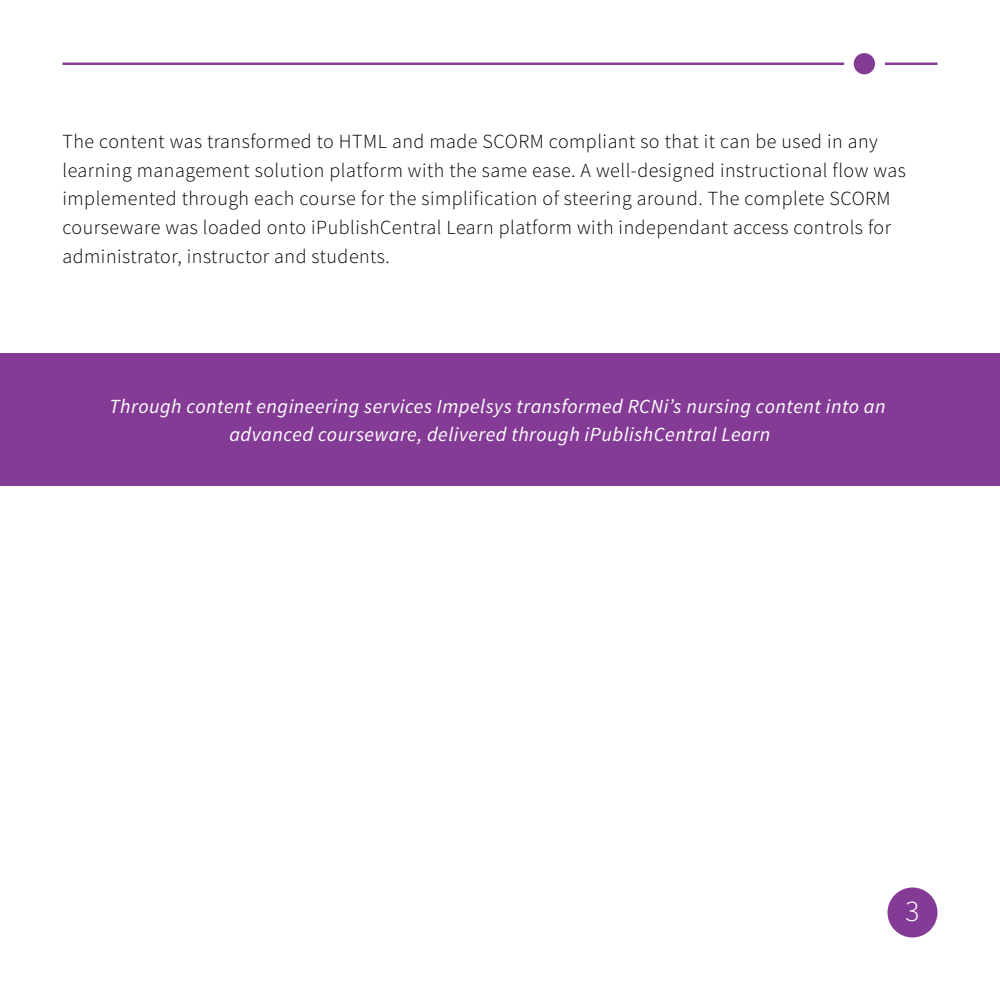
<style>
.page{position:relative;width:1000px;height:1000px;background:#fff}
.page>*{position:absolute;margin:0;border:0;box-sizing:border-box;transform-origin:0 0}
.t1{font:300 30px "Source Sans Pro";color:#fff}
.t2{font:300 20px/28.8px "Source Sans Pro";letter-spacing:.025em;color:#000}
.t3{font:italic 20px/28.8px "Source Sans Pro";letter-spacing:.025em;color:#fff;text-align:center}
</style>
<div class="page">
<div style="left:888px;top:888px;width:50px;height:50px;background:#843b95;border-radius:50%"></div>
<svg style="left:63px;top:62px;width:781px;height:3px;background:#985ba6"></svg>
<svg style="left:885px;top:62px;width:52px;height:3px"></svg>
<div style="left:854px;top:53px;width:21px;height:21px;background:#843b95;border-radius:50%"></div>
<div style="left:0;top:353px;width:1000px;height:133px;background:#843b95"></div>
<p class="t2" style="left:62px;top:127px;width:845px">The content was transformed to HTML and made SCORM compliant so that it can be used in any learning management solution platform with the same ease. A well-designed instructional flow was implemented through each course for the simplification of steering around. The complete SCORM courseware was loaded onto iPublishCentral Learn platform with independant access controls for administrator, instructor and students.</p>
<p class="t3" style="left:110px;top:392px;width:778px">Through content engineering services Impelsys transformed RCNi’s nursing content into an advanced courseware, delivered through iPublishCentral Learn</p>
<h1 class="t1" style="left:905px;top:893px;width:16px">3</h1>
</div>
